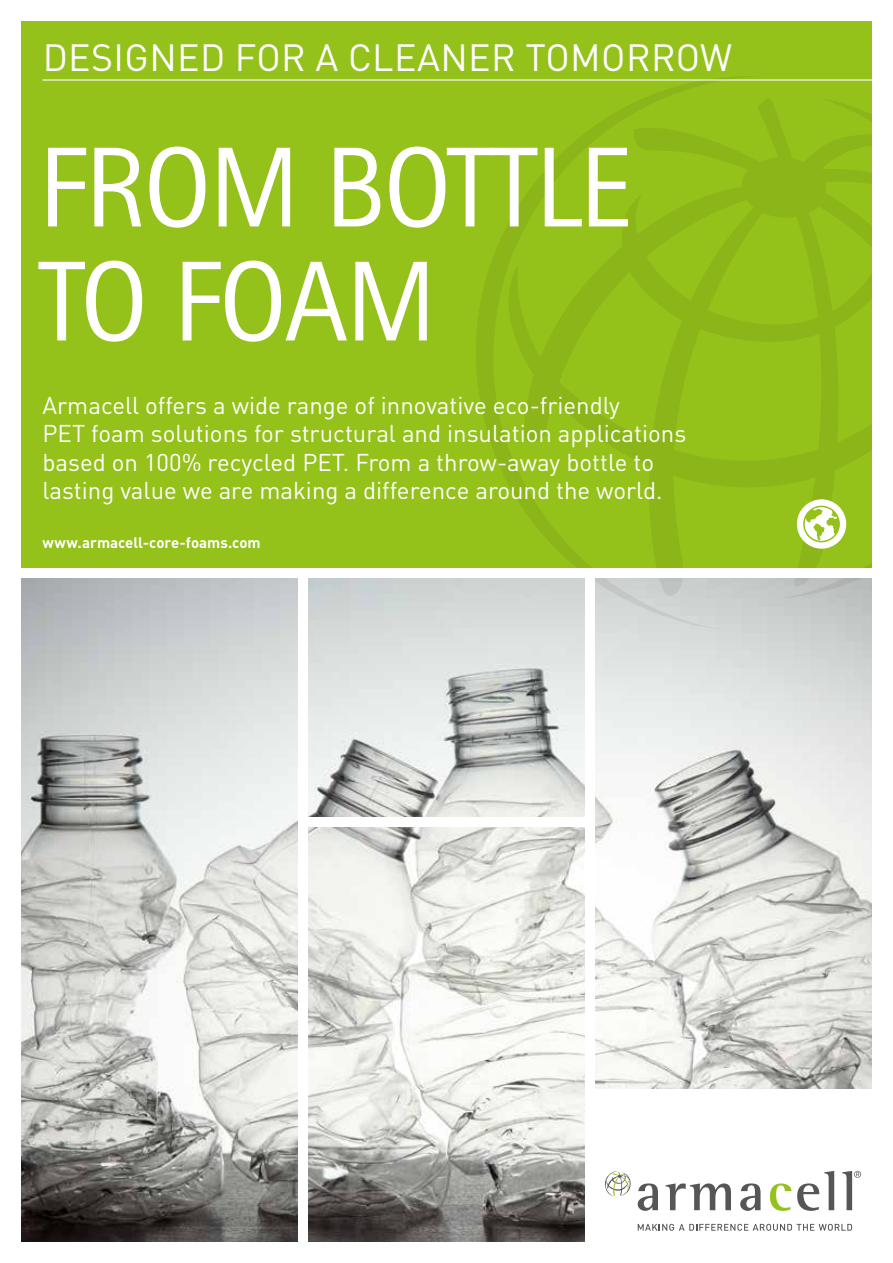
<style>
.page{position:relative;width:893px;height:1263px;background:#fff}
.page>*{position:absolute;margin:0;border:0;box-sizing:border-box;transform-origin:0 0}
.t1{font:114px/114px "Rotis Sans Serif Std";letter-spacing:-.02em;color:#fff}
.t2{font:37.5px "DIN Pro";letter-spacing:.01em;color:#fff}
.t3{font:24px/28.5px "DIN Pro";color:#fff}
.t4{font:700 15px "DIN Pro";color:#fff}
</style>
<div class="page">
<img style="left:308px;top:578px;width:277px;height:238px">
<img style="left:308px;top:827px;width:277px;height:415px">
<img style="left:21px;top:578px;width:277px;height:664px">
<img style="left:595px;top:629px;width:277px;height:460px">
<svg style="left:595px;top:578px;width:277px;height:51px;background:#c9cdcc"></svg>
<svg style="left:638px;top:1183px;width:20px;height:28px"></svg>
<svg style="left:665px;top:1183px;width:66px;height:27px"></svg>
<svg style="left:740px;top:1183px;width:20px;height:28px"></svg>
<svg style="left:770px;top:1183px;width:21px;height:28px"></svg>
<svg style="left:797px;top:1171px;width:37px;height:40px"></svg>
<svg style="left:842px;top:1171px;width:19px;height:39px"></svg>
<svg style="left:605px;top:1171px;width:26px;height:26px"></svg>
<svg style="left:638px;top:1224px;width:214px;height:7px"></svg>
<div style="left:21px;top:21px;width:851px;height:547px;background:#94c11a"></div>
<svg style="left:476px;top:77px;width:263px;height:380px"></svg>
<svg style="left:497px;top:96px;width:375px;height:472px"></svg>
<hr style="left:43px;top:79px;width:850px;height:2px;background:#fff">
<div style="left:797px;top:499px;width:49px;height:50px;background:#fff;border-radius:50%"></div>
<svg style="left:803px;top:506px;width:37px;height:36px"></svg>
<h2 class="t2" style="left:43px;top:28px;width:691px">DESIGNED FOR A CLEANER TOMORROW</h2>
<h1 class="t1" style="left:38px;top:130px;width:595px">FROM BOTTLE<br>TO FOAM</h1>
<p class="t3" style="left:43px;top:388px;width:645px">Armacell offers a wide range of innovative eco-friendly<br>PET foam solutions for structural and insulation applications based on 100% recycled PET. From a throw-away bottle to lasting value we are making a difference around the world.</p>
<p class="t4" style="left:43px;top:530px;width:220px">www.armacell-core-foams.com</p>
</div>
